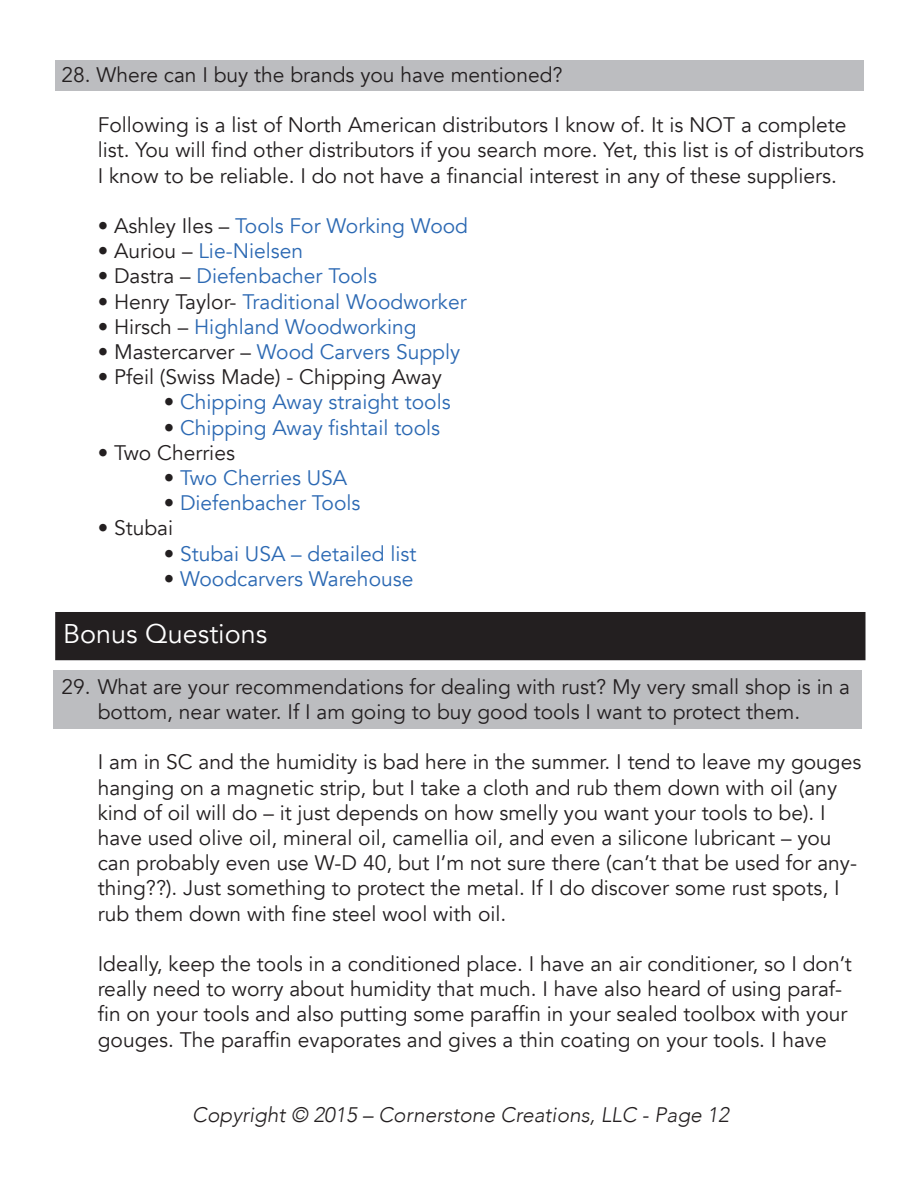
<style>
.page{position:relative;width:918px;height:1188px;background:#fff}
.page>*{position:absolute;margin:0;border:0;box-sizing:border-box;transform-origin:0 0}
.t1{font:27px "Avenir";color:#fff}
.t2{font:21px/25.2px "Avenir";color:#231f20}
.t3{font:21px "Avenir";color:#2c69b3}
.t4{font:italic 300 21px "Avenir";color:#231f20}
.s1{color:#231f20}
</style>
<div class="page">
<div style="left:55px;top:60px;width:809px;height:31px;background:#bcbdc0"></div>
<div style="left:56px;top:613px;width:809px;height:47px;background:#231f20"></div>
<div style="left:55px;top:612px;width:811px;height:48px;border:2px solid #231f20"></div>
<div style="left:53px;top:671px;width:809px;height:58px;background:#bcbdc0"></div>
<p class="t2" style="left:62px;top:62px;width:503px">28. Where can I buy the brands you have mentioned?</p>
<p class="t2" style="left:98px;top:113px;width:768px">Following is a list of North American distributors I know of. It is NOT a complete list. You will find other distributors if you search more. Yet, this list is of distributors<br>I know to be reliable. I do not have a financial interest in any of these suppliers.</p>
<p class="t3" style="left:98px;top:213px;width:372px"><span class="s1">• Ashley Iles –</span> Tools For Working Wood</p>
<p class="t3" style="left:98px;top:238px;width:207px"><span class="s1">• Auriou –</span> Lie-Nielsen</p>
<p class="t3" style="left:98px;top:264px;width:281px"><span class="s1">• Dastra –</span> Diefenbacher Tools</p>
<p class="t3" style="left:98px;top:289px;width:370px"><span class="s1">• Henry Taylor-</span> Traditional Woodworker</p>
<p class="t3" style="left:98px;top:314px;width:320px"><span class="s1">• Hirsch –</span> Highland Woodworking</p>
<p class="t3" style="left:98px;top:339px;width:364px"><span class="s1">• Mastercarver –</span> Wood Carvers Supply</p>
<p class="t2" style="left:98px;top:365px;width:346px">• Pfeil (Swiss Made) - Chipping Away</p>
<p class="t3" style="left:164px;top:390px;width:288px"><span class="s1">•</span> Chipping Away straight tools</p>
<p class="t3" style="left:164px;top:415px;width:278px"><span class="s1">•</span> Chipping Away fishtail tools</p>
<p class="t2" style="left:98px;top:440px;width:139px">• Two Cherries</p>
<p class="t3" style="left:164px;top:465px;width:185px"><span class="s1">•</span> Two Cherries USA</p>
<p class="t3" style="left:164px;top:490px;width:198px"><span class="s1">•</span> Diefenbacher Tools</p>
<p class="t2" style="left:98px;top:516px;width:77px">• Stubai</p>
<p class="t3" style="left:164px;top:541px;width:254px"><span class="s1">•</span> Stubai USA – detailed list</p>
<p class="t3" style="left:164px;top:566px;width:251px"><span class="s1">•</span> Woodcarvers Warehouse</p>
<p class="t1" style="left:63px;top:618px;width:206px">Bonus Questions</p>
<p class="t2" style="left:98px;top:674px;width:754px;text-indent:-36px">29. What are your recommendations for dealing with rust? My very small shop is in a bottom, near water. If I am going to buy good tools I want to protect them.</p>
<p class="t2" style="left:98px;top:750px;width:765px">I am in SC and the humidity is bad here in the summer. I tend to leave my gouges hanging on a magnetic strip, but I take a cloth and rub them down with oil (any kind of oil will do – it just depends on how smelly you want your tools to be). I have used olive oil, mineral oil, camellia oil, and even a silicone lubricant – you can probably even use W-D 40, but I’m not sure there (can’t that be used for any&shy;thing??). Just something to protect the metal. If I do discover some rust spots, I rub them down with fine steel wool with oil.</p>
<p class="t2" style="left:98px;top:952px;width:756px">Ideally, keep the tools in a conditioned place. I have an air conditioner, so I don’t really need to worry about humidity that much. I have also heard of using paraf&shy;fin on your tools and also putting some paraffin in your sealed toolbox with your gouges. The paraffin evaporates and gives a thin coating on your tools. I have</p>
<p class="t4" style="left:192px;top:1103px;width:538px">Copyright © 2015 – Cornerstone Creations, LLC - Page 12</p>
</div>
